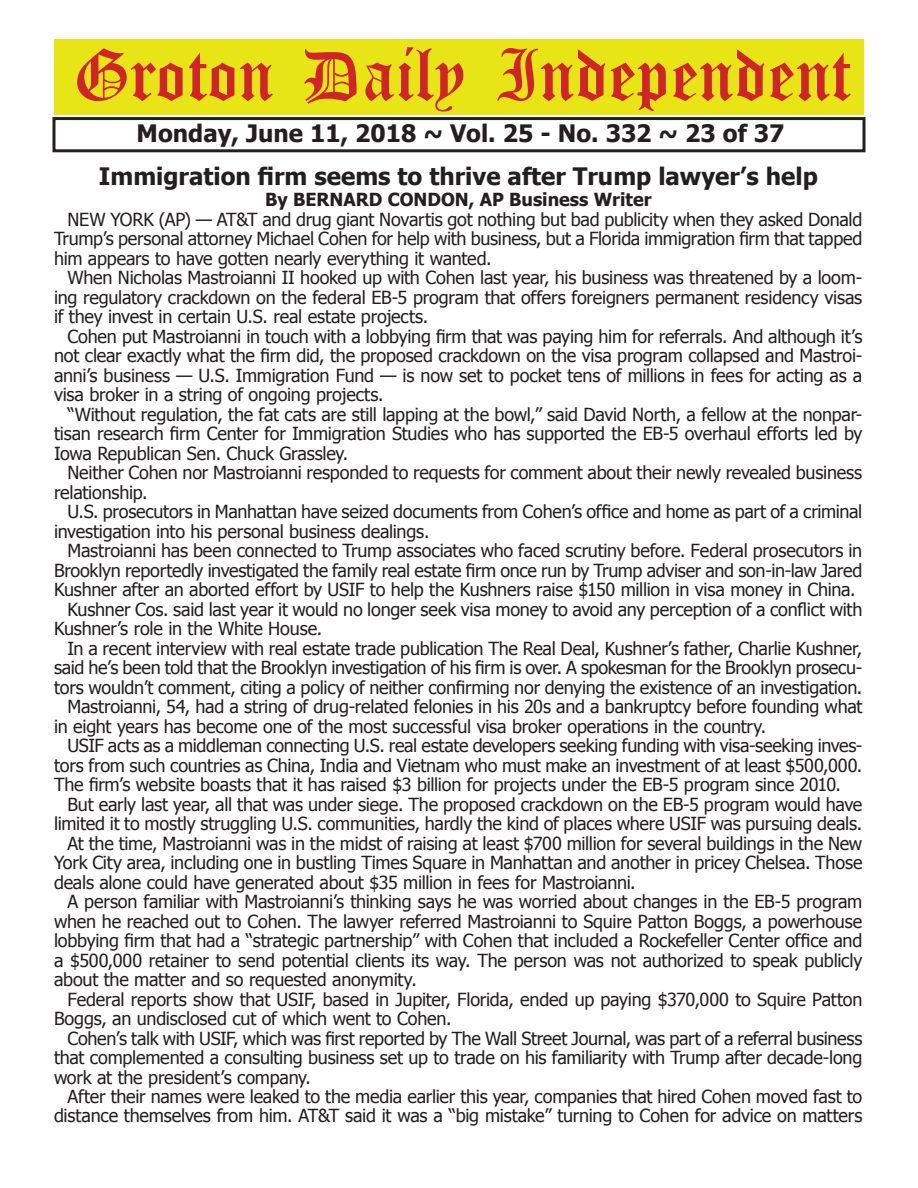
<style>
.page{position:relative;width:918px;height:1188px;background:#fff}
.page>*{position:absolute;margin:0;border:0;box-sizing:border-box;transform-origin:0 0}
.t1{font:54px "Old English Five";color:#d1232a}
.t2{font:700 24px "Tahoma";color:#231f20}
.t3{font:18px/19.5px "Tahoma";letter-spacing:-.015em;color:#231f20;text-align:justify}
.t4{font:700 18px "Tahoma";color:#231f20}
</style>
<div class="page">
<div style="left:52px;top:117px;width:814px;height:35px;border:3px solid #231f20"></div>
<div style="left:54px;top:40px;width:810px;height:75px;background:#e7e515"></div>
<h1 class="t1" style="left:73px;top:50px;width:779px">Groton Daily Independent</h1>
<h2 class="t2" style="left:137px;top:116px;width:649px">Monday, June 11, 2018 ~ Vol. 25 - No. 332 ~ 23 of 37</h2>
<h2 class="t2" style="left:99px;top:159px;width:720px">Immigration firm seems to thrive after Trump lawyer’s help</h2>
<p class="t4" style="left:265px;top:187px;width:388px">By BERNARD CONDON, AP Business Writer</p>
<p class="t3" style="left:54px;top:209px;width:810px;text-indent:14px">NEW YORK (AP) — AT&amp;T and drug giant Novartis got nothing but bad publicity when they asked Donald Trump’s personal attorney Michael Cohen for help with business, but a Florida immigration firm that tapped him appears to have gotten nearly everything it wanted.</p>
<p class="t3" style="left:54px;top:267px;width:810px;text-indent:13px">When Nicholas Mastroianni II hooked up with Cohen last year, his business was threatened by a loom&shy;ing regulatory crackdown on the federal EB-5 program that offers foreigners permanent residency visas if they invest in certain U.S. real estate projects.</p>
<p class="t3" style="left:54px;top:326px;width:810px;text-indent:14px">Cohen put Mastroianni in touch with a lobbying firm that was paying him for referrals. And although it’s not clear exactly what the firm did, the proposed crackdown on the visa program collapsed and Mastroi&shy;anni’s business — U.S. Immigration Fund — is now set to pocket tens of millions in fees for acting as a visa broker in a string of ongoing projects.</p>
<p class="t3" style="left:54px;top:404px;width:810px;text-indent:14px">“Without regulation, the fat cats are still lapping at the bowl,” said David North, a fellow at the nonpar&shy;tisan research firm Center for Immigration Studies who has supported the EB-5 overhaul efforts led by Iowa Republican Sen. Chuck Grassley.</p>
<p class="t3" style="left:54px;top:462px;width:810px;text-indent:14px">Neither Cohen nor Mastroianni responded to requests for comment about their newly revealed business relationship.</p>
<p class="t3" style="left:54px;top:501px;width:810px;text-indent:14px">U.S. prosecutors in Manhattan have seized documents from Cohen’s office and home as part of a criminal investigation into his personal business dealings.</p>
<p class="t3" style="left:68px;top:540px;width:796px">Mastroianni has been connected to Trump associates who faced scrutiny before. Federal prosecutors in</p>
<p class="t3" style="left:54px;top:560px;width:810px">Brooklyn reportedly investigated the family real estate firm once run by Trump adviser and son-in-law Jared</p>
<p class="t3" style="left:54px;top:579px;width:803px">Kushner after an aborted effort by USIF to help the Kushners raise $150 million in visa money in China.</p>
<p class="t3" style="left:68px;top:599px;width:796px">Kushner Cos. said last year it would no longer seek visa money to avoid any perception of a conflict with</p>
<p class="t3" style="left:54px;top:618px;width:270px">Kushner’s role in the White House.</p>
<p class="t3" style="left:68px;top:638px;width:796px">In a recent interview with real estate trade publication The Real Deal, Kushner’s father, Charlie Kushner,</p>
<p class="t3" style="left:54px;top:657px;width:810px">said he’s been told that the Brooklyn investigation of his firm is over. A spokesman for the Brooklyn prosecu-</p>
<p class="t3" style="left:54px;top:677px;width:810px">tors wouldn’t comment, citing a policy of neither confirming nor denying the existence of an investigation.</p>
<p class="t3" style="left:68px;top:696px;width:796px">Mastroianni, 54, had a string of drug-related felonies in his 20s and a bankruptcy before founding what</p>
<p class="t3" style="left:54px;top:715px;width:714px">in eight years has become one of the most successful visa broker operations in the country.</p>
<p class="t3" style="left:68px;top:735px;width:796px">USIF acts as a middleman connecting U.S. real estate developers seeking funding with visa-seeking inves-</p>
<p class="t3" style="left:54px;top:754px;width:810px">tors from such countries as China, India and Vietnam who must make an investment of at least $500,000.</p>
<p class="t3" style="left:54px;top:774px;width:789px">The firm’s website boasts that it has raised $3 billion for projects under the EB-5 program since 2010.</p>
<p class="t3" style="left:68px;top:793px;width:796px">But early last year, all that was under siege. The proposed crackdown on the EB-5 program would have</p>
<p class="t3" style="left:54px;top:813px;width:810px">limited it to mostly struggling U.S. communities, hardly the kind of places where USIF was pursuing deals.</p>
<p class="t3" style="left:68px;top:832px;width:796px">At the time, Mastroianni was in the midst of raising at least $700 million for several buildings in the New</p>
<p class="t3" style="left:54px;top:852px;width:810px">York City area, including one in bustling Times Square in Manhattan and another in pricey Chelsea. Those</p>
<p class="t3" style="left:54px;top:871px;width:583px">deals alone could have generated about $35 million in fees for Mastroianni.</p>
<p class="t3" style="left:68px;top:891px;width:796px">A person familiar with Mastroianni’s thinking says he was worried about changes in the EB-5 program</p>
<p class="t3" style="left:54px;top:910px;width:810px">when he reached out to Cohen. The lawyer referred Mastroianni to Squire Patton Boggs, a powerhouse</p>
<p class="t3" style="left:54px;top:930px;width:810px">lobbying firm that had a “strategic partnership” with Cohen that included a Rockefeller Center office and</p>
<p class="t3" style="left:54px;top:949px;width:810px">a $500,000 retainer to send potential clients its way. The person was not authorized to speak publicly</p>
<p class="t3" style="left:54px;top:969px;width:364px">about the matter and so requested anonymity.</p>
<p class="t3" style="left:68px;top:988px;width:797px">Federal reports show that USIF, based in Jupiter, Florida, ended up paying $370,000 to Squire Patton</p>
<p class="t3" style="left:54px;top:1008px;width:399px">Boggs, an undisclosed cut of which went to Cohen.</p>
<p class="t3" style="left:68px;top:1027px;width:797px">Cohen’s talk with USIF, which was first reported by The Wall Street Journal, was part of a referral business</p>
<p class="t3" style="left:54px;top:1047px;width:810px">that complemented a consulting business set up to trade on his familiarity with Trump after decade-long</p>
<p class="t3" style="left:54px;top:1066px;width:258px">work at the president’s company.</p>
<p class="t3" style="left:68px;top:1086px;width:796px">After their names were leaked to the media earlier this year, companies that hired Cohen moved fast to</p>
<p class="t3" style="left:54px;top:1105px;width:810px">distance themselves from him. AT&amp;T said it was a “big mistake” turning to Cohen for advice on matters</p>
</div>
